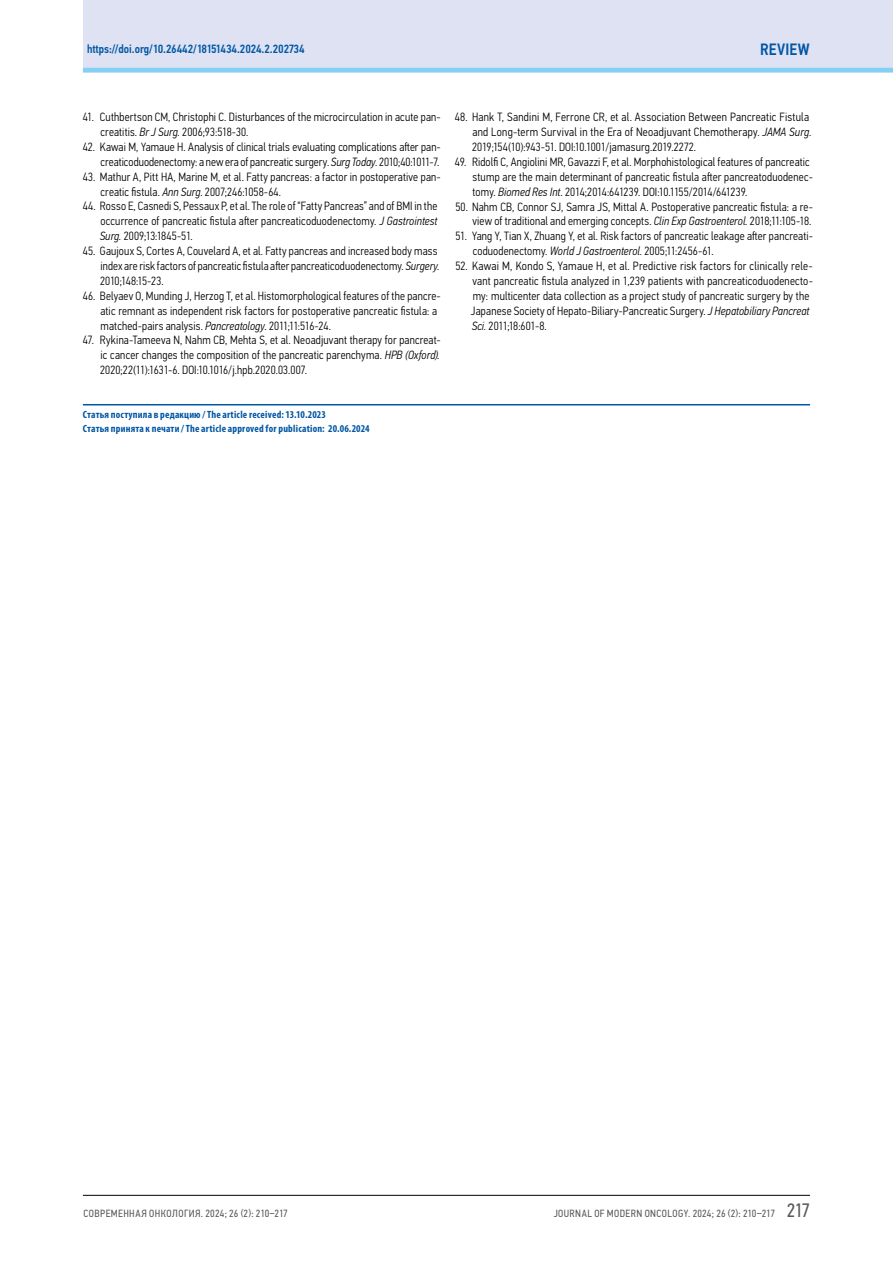
<style>
.page{position:relative;width:893px;height:1263px;background:#fff}
.page>*{position:absolute;margin:0;border:0;box-sizing:border-box;transform-origin:0 0}
.t1{font:500 16.5px "Eco Vector Cond";letter-spacing:.015em;color:#0056a4}
.t2{font:300 12px/14.9px "Eco Vector Cond";letter-spacing:.015em;color:#000}
.t3{font:500 12px "Eco Vector Cond";color:#0056a4}
.t4{font:700 condensed 10.5px/14.2px "Myriad Pro";letter-spacing:.02em;color:#0056a4}
.t5{font:10.5px "Eco Vector Cond";letter-spacing:.04em;color:#575756}
.s1{font-style:italic}
.s2{font-size:19.5px}
</style>
<div class="page">
<div style="left:83px;top:0;width:810px;height:72px;background:#dee2f3"></div>
<hr style="left:83px;top:68px;width:810px;height:4px;background:#83d0f5">
<hr style="left:83px;top:1195px;width:727px;height:1px;background:#000">
<hr style="left:83px;top:404px;width:727px;height:1px;background:#0056a4">
<p class="t3" style="left:87px;top:42px;width:219px">https://doi.org/10.26442/18151434.2024.2.202734</p>
<h1 class="t1" style="left:760px;top:40px;width:51px">REVIEW</h1>
<p class="t2" style="left:101px;top:110px;width:342px;text-indent:-18px">41. Cuthbertson CM, Christophi C. Disturbances of the microcirculation in acute pan&shy;creatitis. <span class="s1">Br J Surg.</span> 2006;93:518-30.</p>
<p class="t2" style="left:83px;top:140px;width:359px;text-align:right">42. Kawai M, Yamaue H. Analysis of clinical trials evaluating complications after pan&shy;creaticoduodenectomy: a new era of pancreatic surgery. <span class="s1">Surg Today</span>. 2010;40:1011-7.</p>
<p class="t2" style="left:101px;top:169px;width:342px;text-indent:-18px">43. Mathur A, Pitt HA, Marine M, et al. Fatty pancreas: a factor in postoperative pan&shy;creatic fistula. <span class="s1">Ann Surg</span>. 2007;246:1058-64.</p>
<p class="t2" style="left:100px;top:199px;width:339px;text-align:justify;text-indent:-17px">44. Rosso E, Casnedi S, Pessaux P, et al. The role of “Fatty Pancreas” and of BMI in the occurrence of pancreatic fistula after pancreaticoduodenectomy. <span class="s1">J Gastrointest Surg.</span> 2009;13:1845-51.</p>
<p class="t2" style="left:100px;top:244px;width:341px;text-indent:-17px">45. Gaujoux S, Cortes A, Couvelard A, et al. Fatty pancreas and increased body mass index are risk factors of pancreatic fistula after pancreaticoduodenectomy. <span class="s1">Surgery.<br></span>2010;148:15-23.</p>
<p class="t2" style="left:100px;top:288px;width:342px;text-indent:-18px">46. Belyaev O, Munding J, Herzog T, et al. Histomorphological features of the pancre&shy;atic remnant as independent risk factors for postoperative pancreatic fistula: a matched-pairs analysis. <span class="s1">Pancreatology</span>. 2011;11:516-24.</p>
<p class="t2" style="left:100px;top:333px;width:342px;text-align:justify;text-indent:-17px">47. Rykina-Tameeva N, Nahm CB, Mehta S, et al. Neoadjuvant therapy for pancreat&shy;ic cancer changes the composition of the pancreatic parenchyma. <span class="s1">HPB (Oxford).<br></span>2020;22(11):1631-6. DOI:10.1016/j.hpb.2020.03.007.</p>
<p class="t4" style="left:83px;top:408px;width:288px">Статья поступила в редакцию / The article received: 13.10.2023<br>Статья принята к печати / The article approved for publication: 20.06.2024</p>
<p class="t2" style="left:472px;top:110px;width:341px;text-indent:-17px">48. Hank T, Sandini M, Ferrone CR, et al. Association Between Pancreatic Fistula and Long-term Survival in the Era of Neoadjuvant Chemotherapy. <span class="s1">JAMA Surg</span>.<br>2019;154(10):943-51. DOI:10.1001/jamasurg.2019.2272.</p>
<p class="t2" style="left:472px;top:154px;width:342px;text-indent:-18px">49. Ridolfi C, Angiolini MR, Gavazzi F, et al. Morphohistological features of pancreatic stump are the main determinant of pancreatic fistula after pancreatoduodenec&shy;tomy. <span class="s1">Biomed Res Int</span>. 2014;2014:641239. DOI:10.1155/2014/641239.</p>
<p class="t2" style="left:455px;top:199px;width:359px;text-align:right">50. Nahm CB, Connor SJ, Samra JS, Mittal A. Postoperative pancreatic fistula: a re&shy;view of traditional and emerging concepts. <span class="s1">Clin Exp Gastroenterol.</span> 2018;11:105-18.</p>
<p class="t2" style="left:473px;top:229px;width:342px;text-indent:-17px">51. Yang Y, Tian X, Zhuang Y, et al. Risk factors of pancreatic leakage after pancreati&shy;coduodenectomy. <span class="s1">World J Gastroenterol.</span> 2005;11:2456-61.</p>
<p class="t2" style="left:471px;top:259px;width:343px;text-indent:-15px">52. Kawai M, Kondo S, Yamaue H, et al. Predictive risk factors for clinically rele&shy;vant pancreatic fistula analyzed in 1,239 patients with pancreaticoduodenecto&shy;my: multicenter data collection as a project study of pancreatic surgery by the Japanese Society of Hepato-Biliary-Pancreatic Surgery. <span class="s1">J Hepatobiliary Pancreat Sci.</span> 2011;18:601-8.</p>
<p class="t5" style="left:84px;top:1208px;width:206px">СОВРЕМЕННАЯ ОНКОЛОГИЯ. 2024; 26 (2): 210–217</p>
<p class="t5" style="left:554px;top:1208px;width:258px">JOURNAL OF MODERN ONCOLOGY. 2024; 26 (2): 210–217 <span class="s2">217</span></p>
</div>
